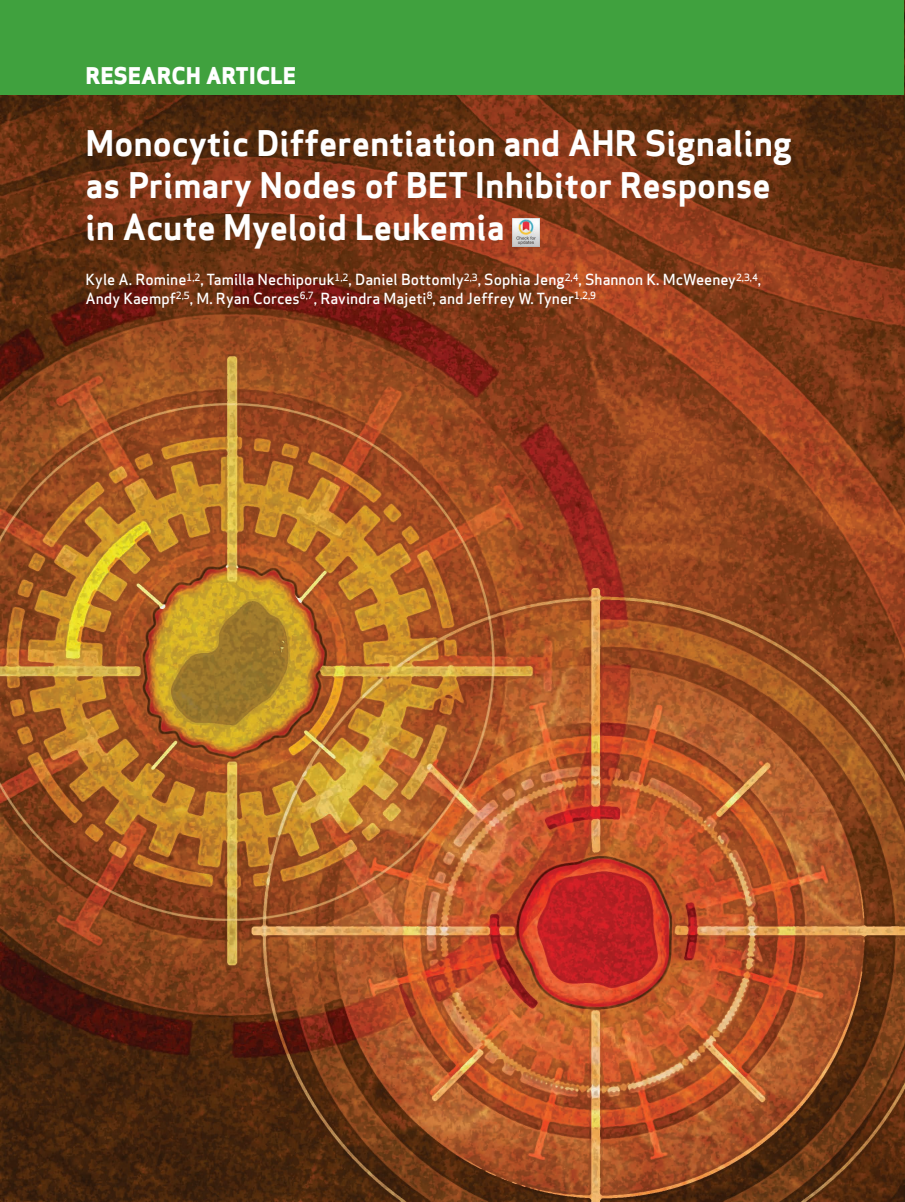
<style>
.page{position:relative;width:905px;height:1202px;background:#fff}
.page>*{position:absolute;margin:0;border:0;box-sizing:border-box;transform-origin:0 0}
.t1{font:700 34.5px/42px "Apex Sans";color:#fff}
.t2{font:800 22.5px "Apex Sans";color:#fff}
.t3{font:500 15px/18px "Apex Sans";color:#fff}
</style>
<div class="page">
<img style="left:0;top:0;width:904px;height:1201px">
<div style="left:0;top:0;width:903px;height:94px;background:#40a13e"></div>
<img style="left:512px;top:219px;width:27px;height:27px">
<h2 class="t2" style="left:86px;top:61px;width:212px">RESEARCH ARTICLE</h2>
<h1 class="t1" style="left:86px;top:122px;width:708px">Monocytic Differentiation and AHR Signaling as Primary Nodes of BET Inhibitor Response in Acute Myeloid Leukemia</h1>
<p class="t3" style="left:86px;top:269px;width:677px">Kyle A. Romine<sup>1,2</sup>, Tamilla Nechiporuk<sup>1,2</sup>, Daniel Bottomly<sup>2,3</sup>, Sophia Jeng<sup>2,4</sup>, Shannon K. McWeeney<sup>2,3,4</sup>,<br>Andy Kaempf<sup>2,5</sup>, M. Ryan Corces<sup>6,7</sup>, Ravindra Majeti<sup>8</sup>, and Jeffrey W. Tyner<sup>1,2,9</sup></p>
</div>
